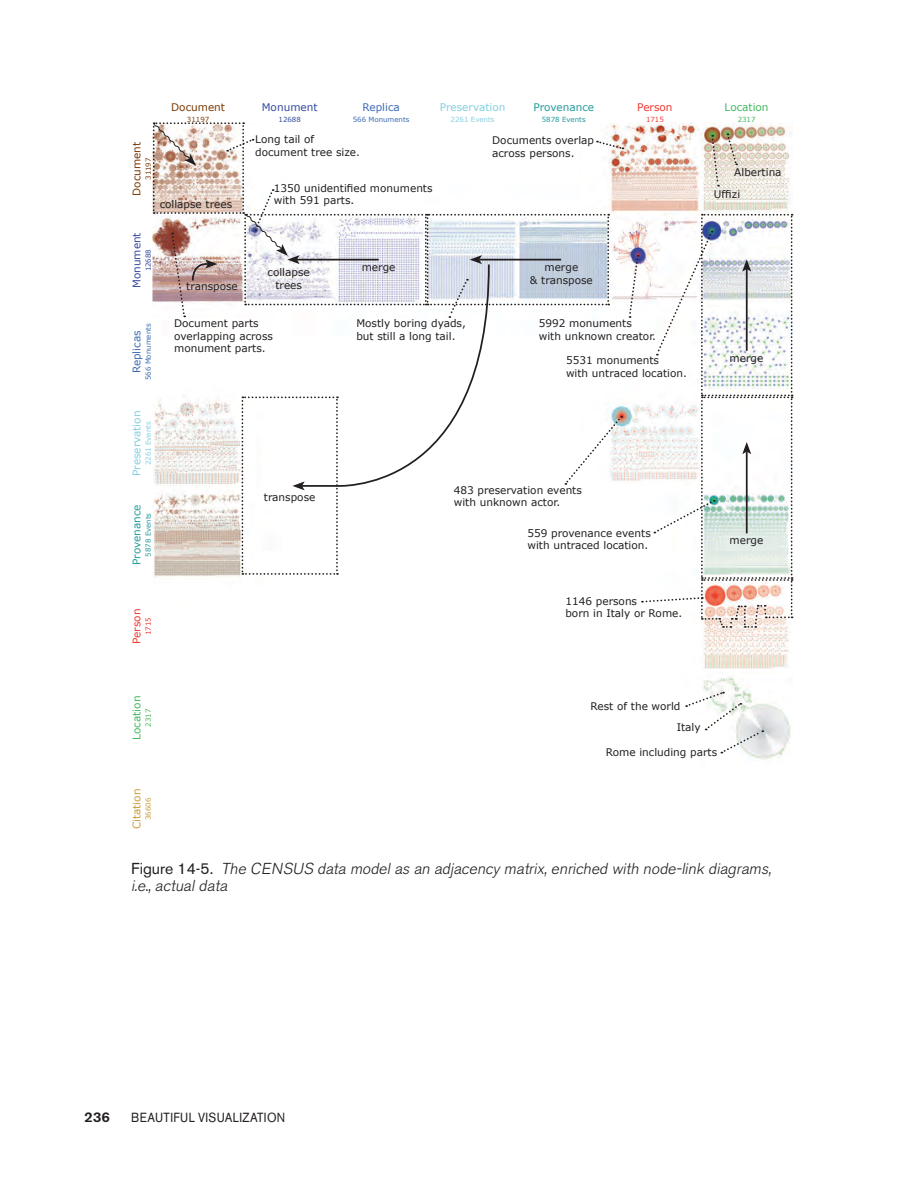
<style>
.page{position:relative;width:914px;height:1190px;background:#fff}
.page>*{position:absolute;margin:0;border:0;box-sizing:border-box;transform-origin:0 0}
.t1{font:italic 300 15.75px/17.5px "Akzidenz Grotesk BE";color:#231f20}
.t2{font:500 14px "Akzidenz Grotesk BE";color:#231f20;scale:1.1 1}
.t3{font:13.12px "Akzidenz Grotesk BE";letter-spacing:.03em;color:#231f20;scale:.9 1}
.t4{font:10.5px/12.6px "Verdana";color:#231f20}
.t5{font:10.5px "Verdana";color:#83d0e0}
.t6{font:10.5px "Verdana";color:#239a9c}
.t7{font:10.5px "Verdana";color:#334a9f}
.t8{font:10.5px "Verdana";color:#42b75e}
.t9{font:10.5px "Verdana";color:#793a07}
.t10{font:10.5px "Verdana";color:#3c6bb4}
.t11{font:10.5px "Verdana";color:#ef3831}
.t12{font:10.5px "Verdana";color:#ca9c35}
.t13{font:7px "Verdana";color:#3c6bb4}
.t14{font:7px "Verdana";color:#83d0e0}
.t15{font:7px "Verdana";color:#239a9c}
.t16{font:7px "Verdana";color:#334a9f}
.t17{font:7px "Verdana";color:#793a07}
.t18{font:7px "Verdana";color:#42b75e}
.t19{font:7px "Verdana";color:#ef3831}
.t20{font:7px "Verdana";color:#ca9c35}
.s1{font-weight:400;font-style:normal}
</style>
<div class="page">
<img style="left:152px;top:123px;width:639px;height:638px">
<svg style="left:686px;top:691px;width:77px;height:62px"></svg>
<svg style="left:153px;top:122px;width:639px;height:505px"></svg>
<p class="t9" style="left:130px;top:196px;width:55px;rotate:-90deg">Document</p>
<p class="t17" style="left:144px;top:180px;width:24px;rotate:-90deg">31197</p>
<p class="t7" style="left:130px;top:288px;width:57px;rotate:-90deg">Monument</p>
<p class="t16" style="left:144px;top:271px;width:24px;rotate:-90deg">12688</p>
<p class="t9" style="left:171px;top:101px;width:55px">Document</p>
<p class="t17" style="left:187px;top:115px;width:24px">31197</p>
<p class="t4" style="left:160px;top:197px;width:74px">collapse trees</p>
<p class="t4" style="left:186px;top:279px;width:53px">transpose</p>
<p class="t7" style="left:262px;top:101px;width:57px">Monument</p>
<p class="t16" style="left:278px;top:115px;width:24px">12688</p>
<p class="t10" style="left:362px;top:101px;width:39px">Replica</p>
<p class="t13" style="left:353px;top:115px;width:58px">566 Monuments</p>
<p class="t5" style="left:439px;top:101px;width:67px">Preservation</p>
<p class="t14" style="left:450px;top:115px;width:45px">2261 Events</p>
<p class="t6" style="left:533px;top:101px;width:62px">Provenance</p>
<p class="t15" style="left:542px;top:115px;width:45px">5878 Events</p>
<p class="t4" style="left:255px;top:133px;width:106px">Long tail of document tree size.</p>
<p class="t4" style="left:274px;top:181px;width:160px">1350 unidentified monuments with 591 parts.</p>
<p class="t4" style="left:492px;top:134px;width:103px">Documents overlap across persons.</p>
<p class="t4" style="left:267px;top:266px;width:44px;text-align:center">collapse trees</p>
<p class="t4" style="left:362px;top:261px;width:35px">merge</p>
<p class="t4" style="left:530px;top:260px;width:64px;text-align:center">merge<br>&amp; transpose</p>
<p class="t11" style="left:637px;top:101px;width:37px">Person</p>
<p class="t19" style="left:646px;top:115px;width:19px">1715</p>
<p class="t10" style="left:130px;top:373px;width:44px;rotate:-90deg">Replicas</p>
<p class="t13" style="left:144px;top:380px;width:58px;rotate:-90deg">566 Monuments</p>
<p class="t4" style="left:174px;top:316px;width:100px">Document parts overlapping across monument parts.</p>
<p class="t4" style="left:356px;top:316px;width:111px">Mostly boring dyads, but still a long tail.</p>
<p class="t4" style="left:539px;top:316px;width:119px">5992 monuments with unknown creator.</p>
<p class="t4" style="left:566px;top:354px;width:122px">5531 monuments<br>with untraced location.</p>
<p class="t5" style="left:130px;top:476px;width:67px;rotate:-90deg">Preservation</p>
<p class="t14" style="left:144px;top:465px;width:45px;rotate:-90deg">2261 Events</p>
<p class="t6" style="left:130px;top:565px;width:62px;rotate:-90deg">Provenance</p>
<p class="t15" style="left:144px;top:556px;width:45px;rotate:-90deg">5878 Events</p>
<p class="t4" style="left:264px;top:490px;width:53px">transpose</p>
<p class="t4" style="left:453px;top:483px;width:130px">483 preservation events with unknown actor.</p>
<p class="t4" style="left:527px;top:526px;width:125px">559 provenance events with untraced location.</p>
<p class="t11" style="left:130px;top:644px;width:37px;rotate:-90deg">Person</p>
<p class="t19" style="left:144px;top:635px;width:19px;rotate:-90deg">1715</p>
<p class="t4" style="left:565px;top:594px;width:118px">1146 persons<br>born in Italy or Rome.</p>
<p class="t8" style="left:724px;top:101px;width:46px">Location</p>
<p class="t18" style="left:737px;top:115px;width:19px">2317</p>
<p class="t4" style="left:714px;top:161px;width:69px;line-height:21.9px;text-indent:20px">Albertina<br>Uffizi</p>
<p class="t4" style="left:729px;top:351px;width:35px">merge</p>
<p class="t4" style="left:729px;top:533px;width:35px">merge</p>
<p class="t8" style="left:130px;top:739px;width:46px;rotate:-90deg">Location</p>
<p class="t18" style="left:144px;top:726px;width:19px;rotate:-90deg">2317</p>
<p class="t12" style="left:130px;top:829px;width:42px;rotate:-90deg">Citation</p>
<p class="t20" style="left:144px;top:820px;width:24px;rotate:-90deg">36606</p>
<p class="t4" style="left:676px;top:694px;width:25px;line-height:21.7px;text-indent:-86px">R ot se htf we o d l r<br>Italy</p>
<p class="t4" style="left:605px;top:745px;width:113px">Rome including parts</p>
<h1 class="t1" style="left:131px;top:859px;width:644px"><span class="s1">F I G U R E 1 4 - 5 .</span> The CENSUS data model as an adjacency matrix, enriched with node-link diagrams, i.e., actual data</h1>
<h2 class="t2" style="left:84px;top:1107px;width:25px">236</h2>
<p class="t3" style="left:131px;top:1108px;width:172px">BEAUTIFUL VISUALIZATION</p>
</div>
